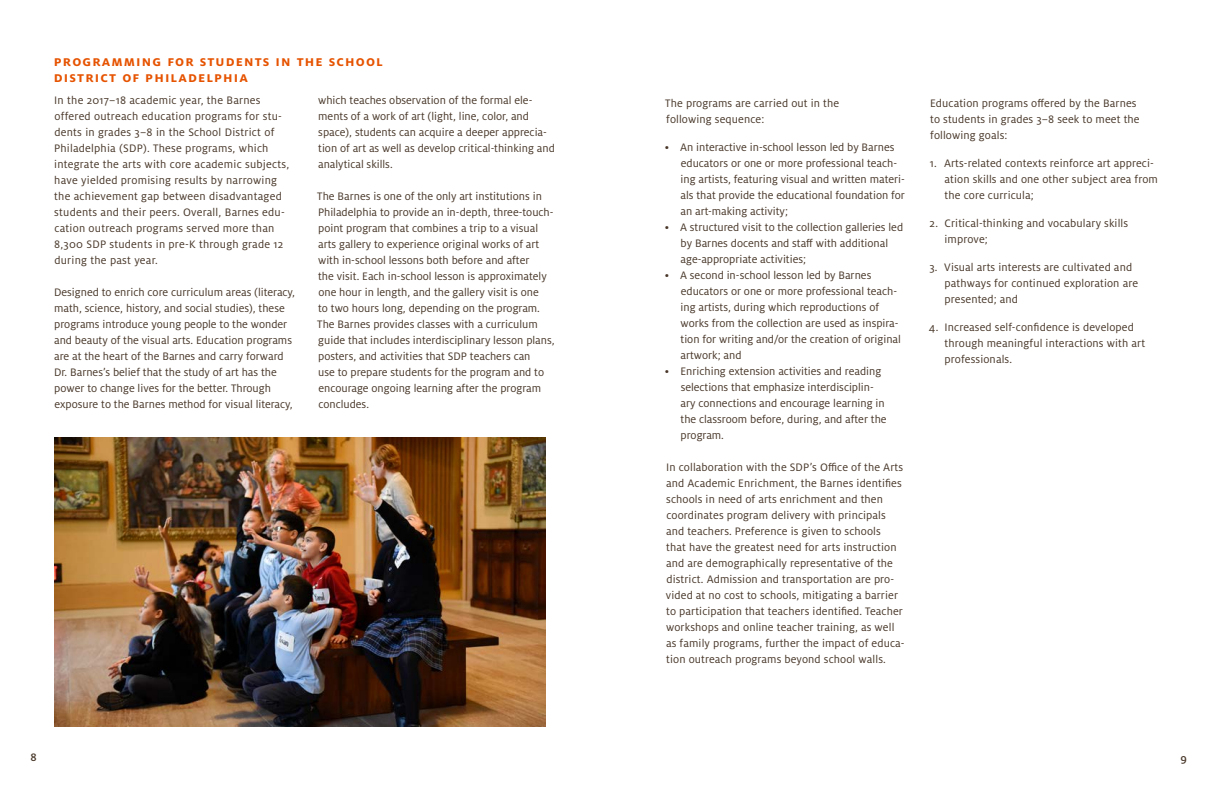
<style>
.page{position:relative;width:1224px;height:792px;background:#fff}
.page>*{position:absolute;margin:0;border:0;box-sizing:border-box;transform-origin:0 0}
.t1{font:700 15px/16px "Milo OT";letter-spacing:.075em;color:#e65300}
.t2{font:12px/16px "Milo OT";color:#483729}
.t3{font:12px/16px "Milo OT";letter-spacing:.02em;color:#483729}
.t4{font:500 12px "Milo OT";color:#483729}
</style>
<div class="page">
<img style="left:54px;top:438px;width:492px;height:289px">
<p class="t1" style="left:54px;top:53px;width:330px">Programming for Students in the School<br>District of Philadelphia</p>
<p class="t3" style="left:54px;top:92px;width:237px">In the 2017–18 academic year, the Barnes offered outreach education programs for stu&shy;dents in grades 3–8 in the School District of Philadelphia (SDP). These programs, which integrate the arts with core academic subjects, have yielded promising results by narrowing the achievement gap between disadvantaged students and their peers. Overall, Barnes edu&shy;cation outreach programs served more than 8,300 SDP students in pre-K through grade 12 during the past year.</p>
<p class="t2" style="left:54px;top:284px;width:243px">Designed to enrich core curriculum areas (literacy, math, science, history, and social studies), these programs introduce young people to the wonder and beauty of the visual arts. Education programs are at the heart of the Barnes and carry forward Dr. Barnes’s belief that the study of art has the power to change lives for the better. Through exposure to the Barnes method for visual literacy,</p>
<p class="t2" style="left:318px;top:92px;width:238px">which teaches observation of the formal ele&shy;ments of a work of art (light, line, color, and space), students can acquire a deeper apprecia&shy;tion of art as well as develop critical-thinking and analytical skills.</p>
<p class="t2" style="left:317px;top:188px;width:239px">The Barnes is one of the only art institutions in Philadelphia to provide an in-depth, three-touch&shy;point program that combines a trip to a visual arts gallery to experience original works of art with in-school lessons both before and after<br>the visit. Each in-school lesson is approximately one hour in length, and the gallery visit is one<br>to two hours long, depending on the program.<br>The Barnes provides classes with a curriculum guide that includes interdisciplinary lesson plans, posters, and activities that SDP teachers can<br>use to prepare students for the program and to encourage ongoing learning after the program concludes.</p>
<p class="t2" style="left:665px;top:95px;width:175px">The programs are carried out in the following sequence:</p>
<p class="t2" style="left:681px;top:139px;width:226px;text-indent:-16px">• An interactive in-school lesson led by Barnes educators or one or more professional teach&shy;ing artists, featuring visual and written materi&shy;als that provide the educational foundation for an art-making activity;</p>
<p class="t2" style="left:681px;top:219px;width:224px;text-indent:-16px">• A structured visit to the collection galleries led by Barnes docents and staff with additional age-appropriate activities;</p>
<p class="t2" style="left:680px;top:267px;width:222px;text-indent:-16px">• A second in-school lesson led by Barnes educators or one or more professional teach&shy;ing artists, during which reproductions of works from the collection are used as inspira&shy;tion for writing and/or the creation of original artwork; and</p>
<p class="t2" style="left:681px;top:363px;width:208px;text-indent:-16px">• Enriching extension activities and reading selections that emphasize interdisciplin&shy;ary connections and encourage learning in the classroom before, during, and after the program.</p>
<p class="t2" style="left:666px;top:459px;width:240px">In collaboration with the SDP’s Office of the Arts and Academic Enrichment, the Barnes identifies schools in need of arts enrichment and then coordinates program delivery with principals and teachers. Preference is given to schools<br>that have the greatest need for arts instruction and are demographically representative of the district. Admission and transportation are pro&shy;vided at no cost to schools, mitigating a barrier to participation that teachers identified. Teacher workshops and online teacher training, as well as family programs, further the impact of educa&shy;tion outreach programs beyond school walls.</p>
<p class="t2" style="left:930px;top:95px;width:211px">Education programs offered by the Barnes to students in grades 3–8 seek to meet the following goals:</p>
<p class="t2" style="left:945px;top:155px;width:215px;text-indent:-15px">1. Arts-related contexts reinforce art appreci&shy;ation skills and one other subject area from the core curricula;</p>
<p class="t2" style="left:945px;top:215px;width:185px;text-indent:-15px">2. Critical-thinking and vocabulary skills improve;</p>
<p class="t2" style="left:945px;top:259px;width:195px;text-indent:-15px">3. Visual arts interests are cultivated and pathways for continued exploration are presented; and</p>
<p class="t2" style="left:945px;top:319px;width:202px;text-indent:-16px">4. Increased self-confidence is developed through meaningful interactions with art professionals.</p>
<p class="t4" style="left:31px;top:751px;width:8px">8</p>
<p class="t4" style="left:1181px;top:751px;width:8px">9</p>
</div>
